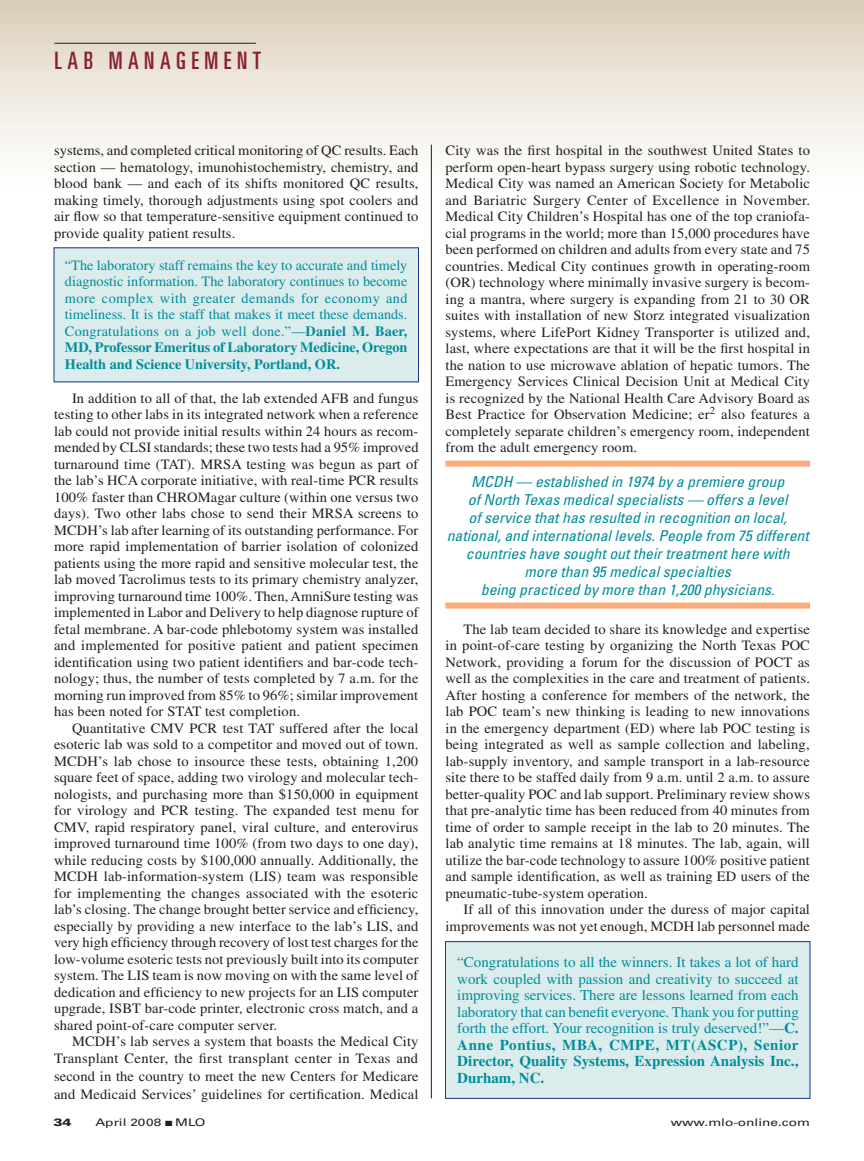
<style>
.page{position:relative;width:864px;height:1161px;background:#fff}
.page>*{position:absolute;margin:0;border:0;box-sizing:border-box;transform-origin:0 0}
.t1{font:ultra-condensed 24px "Univers";letter-spacing:.23em;color:#891f34}
.t2{font:15px/16.5px "Times";color:#008d9b;text-align:justify}
.t3{font:italic condensed 15px/18px "Univers";color:#008d9b;text-align:center;scale:1.05 1}
.t4{font:14.25px/16.5px "Times";letter-spacing:.01em;color:#231f20;text-align:justify}
.t5{font:14.25px/16.5px "Times";letter-spacing:.015em;color:#008d9b;text-align:justify}
.t6{font:10.5px "Univers";color:#231f20;scale:1.3 1}
.t7{font:900 10.5px "Univers";color:#231f20;scale:1.3 1}
.s1{font-weight:700}
</style>
<div class="page">
<div style="left:0;top:0;width:864px;height:201px;background:linear-gradient(to bottom,#dbcfba,#fff)"></div>
<hr style="left:54px;top:43px;width:202px;height:1px;background:#231f20">
<div style="left:446px;top:461px;width:364px;height:6px;background:#faab79"></div>
<div style="left:446px;top:603px;width:364px;height:6px;background:#faab79"></div>
<hr style="left:431px;top:145px;width:1px;height:953px;background:#231f20">
<div style="left:54px;top:248px;width:364px;height:134px;background:#dbeced"></div>
<div style="left:446px;top:942px;width:364px;height:156px;background:#dbeced"></div>
<div style="left:445px;top:941px;width:365px;height:158px;border:1px solid #1a3281"></div>
<h1 class="t1" style="left:54px;top:47px;width:208px">LA B MA NAGEMENT</h1>
<p class="t4" style="left:54px;top:142px;width:366px">systems, and completed critical monitoring of QC results. Each section — hematology, imunohistochemistry, chemistry, and blood bank — and each of its shifts monitored QC results, making timely, thorough adjustments using spot coolers and air flow so that temperature-sensitive equipment continued to provide quality patient results.</p>
<p class="t5" style="left:65px;top:257px;width:344px">“The laboratory staff remains the key to accurate and timely diagnostic information. The laboratory continues to become more complex with greater demands for economy and timeliness. It is the staff that makes it meet these demands.<br>Congratulations on a job well done.”—<span class="s1">Daniel M. Baer, MD, Professor Emeritus of Laboratory Medicine, Oregon Health and Science University, Portland, OR.</span></p>
<p class="t4" style="left:54px;top:390px;width:366px;text-indent:18px">In addition to all of that, the lab extended AFB and fungus testing to other labs in its integrated network when a reference lab could not provide initial results within 24 hours as recom&shy;mended by CLSI standards; these two tests had a 95% improved turnaround time (TAT). MRSA testing was begun as part of the lab’s HCA corporate initiative, with real-time PCR results 100% faster than CHROMagar culture (within one versus two days). Two other labs chose to send their MRSA screens to MCDH’s lab after learning of its outstanding performance. For more rapid implementation of barrier isolation of colonized patients using the more rapid and sensitive molecular test, the lab moved Tacrolimus tests to its primary chemistry analyzer, improving turnaround time 100%. Then, AmniSure testing was implemented in Labor and Delivery to help diagnose rupture of fetal membrane. A bar-code phlebotomy system was installed and implemented for positive patient and patient specimen identification using two patient identifiers and bar-code tech&shy;nology; thus, the number of tests completed by 7 a.m. for the morning run improved from 85% to 96%; similar improvement has been noted for STAT test completion.</p>
<p class="t4" style="left:54px;top:720px;width:366px;text-indent:18px">Quantitative CMV PCR test TAT suffered after the local esoteric lab was sold to a competitor and moved out of town.<br>MCDH’s lab chose to insource these tests, obtaining 1,200 square feet of space, adding two virology and molecular tech&shy;nologists, and purchasing more than $150,000 in equipment for virology and PCR testing. The expanded test menu for CMV, rapid respiratory panel, viral culture, and enterovirus improved turnaround time 100% (from two days to one day), while reducing costs by $100,000 annually. Additionally, the MCDH lab-information-system (LIS) team was responsible for implementing the changes associated with the esoteric lab’s closing. The change brought better service and efficiency, especially by providing a new interface to the lab’s LIS, and very high efficiency through recovery of lost test charges for the low-volume esoteric tests not previously built into its computer system. The LIS team is now moving on with the same level of dedication and efficiency to new projects for an LIS computer upgrade, ISBT bar-code printer, electronic cross match, and a shared point-of-care computer server.</p>
<p class="t4" style="left:54px;top:1033px;width:366px;text-align:right">MCDH’s lab serves a system that boasts the Medical City<br>Transplant Center, the first transplant center in Texas and</p>
<p class="t4" style="left:54px;top:1067px;width:366px;line-height:18px">second in the country to meet the new Centers for Medicare and Medicaid Services’ guidelines for certification. Medical</p>
<p class="t4" style="left:446px;top:142px;width:366px">City was the first hospital in the southwest United States to perform open-heart bypass surgery using robotic technology.<br>Medical City was named an American Society for Metabolic and Bariatric Surgery Center of Excellence in November.<br>Medical City Children’s Hospital has one of the top craniofa&shy;cial programs in the world; more than 15,000 procedures have been performed on children and adults from every state and 75 countries. Medical City continues growth in operating-room (OR) technology where minimally invasive surgery is becom&shy;ing a mantra, where surgery is expanding from 21 to 30 OR suites with installation of new Storz integrated visualization systems, where LifePort Kidney Transporter is utilized and, last, where expectations are that it will be the first hospital in the nation to use microwave ablation of hepatic tumors. The Emergency Services Clinical Decision Unit at Medical City is recognized by the National Health Care Advisory Board as Best Practice for Observation Medicine; er<sup>2</sup> also features a completely separate children’s emergency room, independent from the adult emergency room.</p>
<p class="t3" style="left:447px;top:472px;width:346px">MCDH — established in 1974 by a premiere group<br>of North Texas medical specialists — offers a level<br>of service that has resulted in recognition on local, national, and international levels. People from 75 different countries have sought out their treatment here with<br>more than 95 medical specialties<br>being practiced by more than 1,200 physicians.</p>
<p class="t4" style="left:446px;top:621px;width:366px;text-indent:18px">The lab team decided to share its knowledge and expertise in point-of-care testing by organizing the North Texas POC Network, providing a forum for the discussion of POCT as well as the complexities in the care and treatment of patients.<br>After hosting a conference for members of the network, the lab POC team’s new thinking is leading to new innovations in the emergency department (ED) where lab POC testing is being integrated as well as sample collection and labeling, lab-supply inventory, and sample transport in a lab-resource site there to be staffed daily from 9 a.m. until 2 a.m. to assure better-quality POC and lab support. Preliminary review shows that pre-analytic time has been reduced from 40 minutes from time of order to sample receipt in the lab to 20 minutes. The lab analytic time remains at 18 minutes. The lab, again, will utilize the bar-code technology to assure 100% positive patient and sample identification, as well as training ED users of the pneumatic-tube-system operation.</p>
<p class="t4" style="left:446px;top:901px;width:366px;text-align:right">If all of this innovation under the duress of major capital improvements was not yet enough, MCDH lab personnel made</p>
<p class="t2" style="left:457px;top:954px;width:343px">“Congratulations to all the winners. It takes a lot of hard work coupled with passion and creativity to succeed at improving services. There are lessons learned from each laboratory that can benefit everyone. Thank you for putting forth the effort. Your recognition is truly deserved!”—<span class="s1">C.<br>Anne Pontius, MBA, CMPE, MT(ASCP), Senior Director, Quality Systems, Expression Analysis Inc., Durham, NC.</span></p>
<p class="t7" style="left:53px;top:1116px;width:16px">34</p>
<p class="t6" style="left:95px;top:1116px;width:86px">April 2008 ■ MLO</p>
<p class="t6" style="left:671px;top:1116px;width:109px">www.mlo-online.com</p>
</div>
